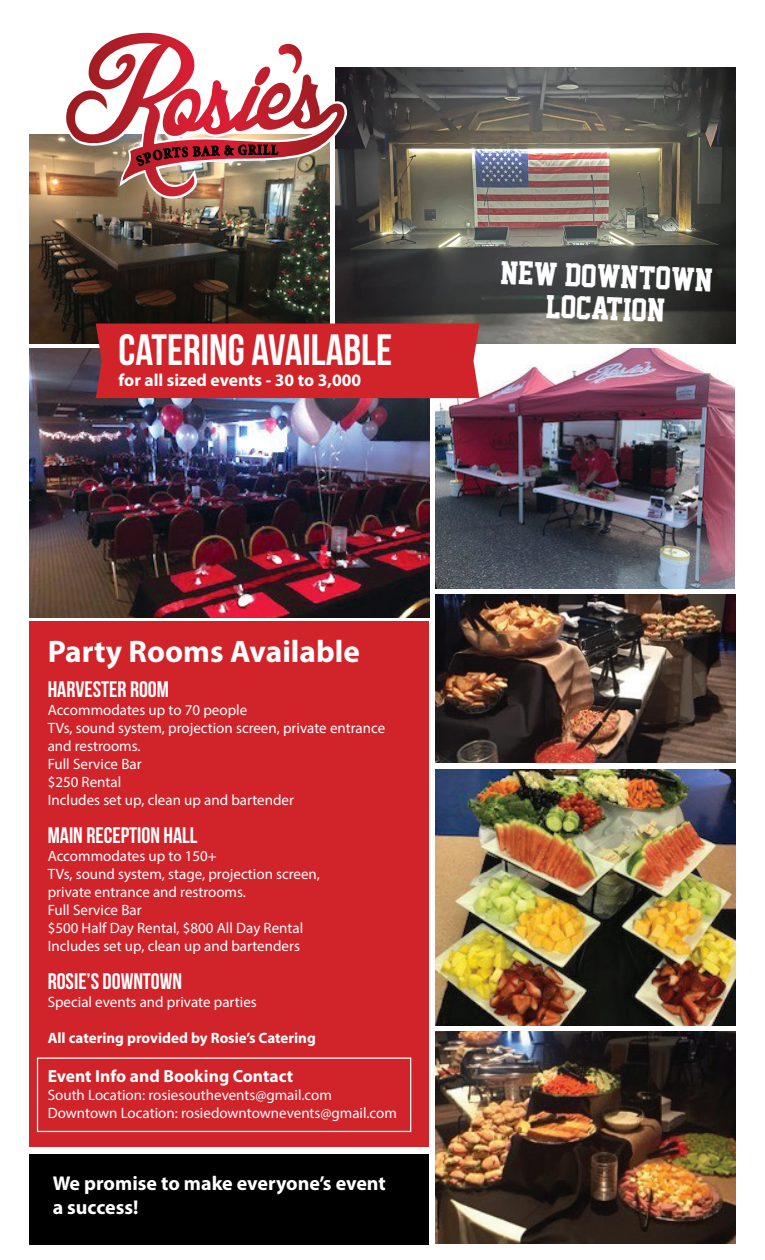
<style>
.page{position:relative;width:765px;height:1260px;background:#fff}
.page>*{position:absolute;margin:0;border:0;box-sizing:border-box;transform-origin:0 0}
.t1{font:43.75px "Bebas Neue";color:#fff}
.t2{font:700 31.25px "Myriad Pro";color:#fff}
.t3{font:30px/32.5px "Academic M54";color:#fff;text-align:center}
.t4{font:22.5px "Bebas Neue";color:#fff}
.t5{font:700 20px/24px "Myriad Pro";color:#fff}
.t6{font:700 17.5px "Myriad Pro";color:#fff}
.t7{font:15px/18px "Myriad Pro";color:#fff}
.t8{font:700 15px "Myriad Pro";color:#fff}
</style>
<div class="page">
<img style="left:29px;top:348px;width:400px;height:269px">
<img style="left:336px;top:68px;width:400px;height:275px">
<img style="left:29px;top:134px;width:300px;height:209px">
<img style="left:435px;top:348px;width:300px;height:241px">
<img style="left:436px;top:595px;width:300px;height:168px">
<img style="left:436px;top:770px;width:300px;height:256px">
<img style="left:436px;top:1031px;width:300px;height:212px">
<div style="left:29px;top:621px;width:400px;height:526px;background:#d1232a"></div>
<svg style="left:64px;top:67px;width:283px;height:132px"></svg>
<img style="left:66px;top:32px;width:278px;height:165px">
<svg style="left:276px;top:40px;width:29px;height:37px"></svg>
<img style="left:136px;top:96px;width:142px;height:103px">
<div style="left:37px;top:1058px;width:374px;height:74px;border:1px solid #fff"></div>
<div style="left:96px;top:324px;width:383px;height:74px;background:#d1232a"></div>
<div style="left:29px;top:1154px;width:400px;height:91px;background:#000"></div>
<h1 class="t1" style="left:118px;top:325px;width:275px">CATERING AVAILABLE</h1>
<p class="t6" style="left:118px;top:368px;width:244px">for all sized events - 30 to 3,000</p>
<h2 class="t2" style="left:48px;top:631px;width:314px">Party Rooms Available</h2>
<h3 class="t4" style="left:48px;top:676px;width:123px">HARVESTER ROOM</h3>
<p class="t7" style="left:48px;top:700px;width:339px">Accommodates up to 70 people<br>TVs, sound system, projection screen, private entrance and restrooms.<br>Full Service Bar<br>$250 Rental<br>Includes set up, clean up and bartender</p>
<h3 class="t4" style="left:48px;top:823px;width:151px">MAIN RECEPTION HALL</h3>
<p class="t7" style="left:48px;top:847px;width:274px">Accommodates up to 150+<br>TVs, sound system, stage, projection screen, private entrance and restrooms.<br>Full Service Bar<br>$500 Half Day Rental, $800 All Day Rental Includes set up, clean up and bartenders</p>
<h3 class="t4" style="left:48px;top:969px;width:136px">ROSIE’S DOWNTOWN</h3>
<p class="t7" style="left:48px;top:993px;width:211px">Special events and private parties</p>
<p class="t8" style="left:48px;top:1028px;width:270px">All catering provided by Rosie’s Catering</p>
<p class="t6" style="left:48px;top:1065px;width:247px">Event Info and Booking Contact</p>
<p class="t7" style="left:48px;top:1086px;width:351px">South Location: rosiesouthevents@gmail.com<br>Downtown Location: rosiedowntownevents@gmail.com</p>
<h3 class="t5" style="left:53px;top:1171px;width:335px">We promise to make everyone’s event a success!</h3>
<h3 class="t3" style="left:501px;top:257px;width:214px;rotate:2deg">new downtown location</h3>
</div>
